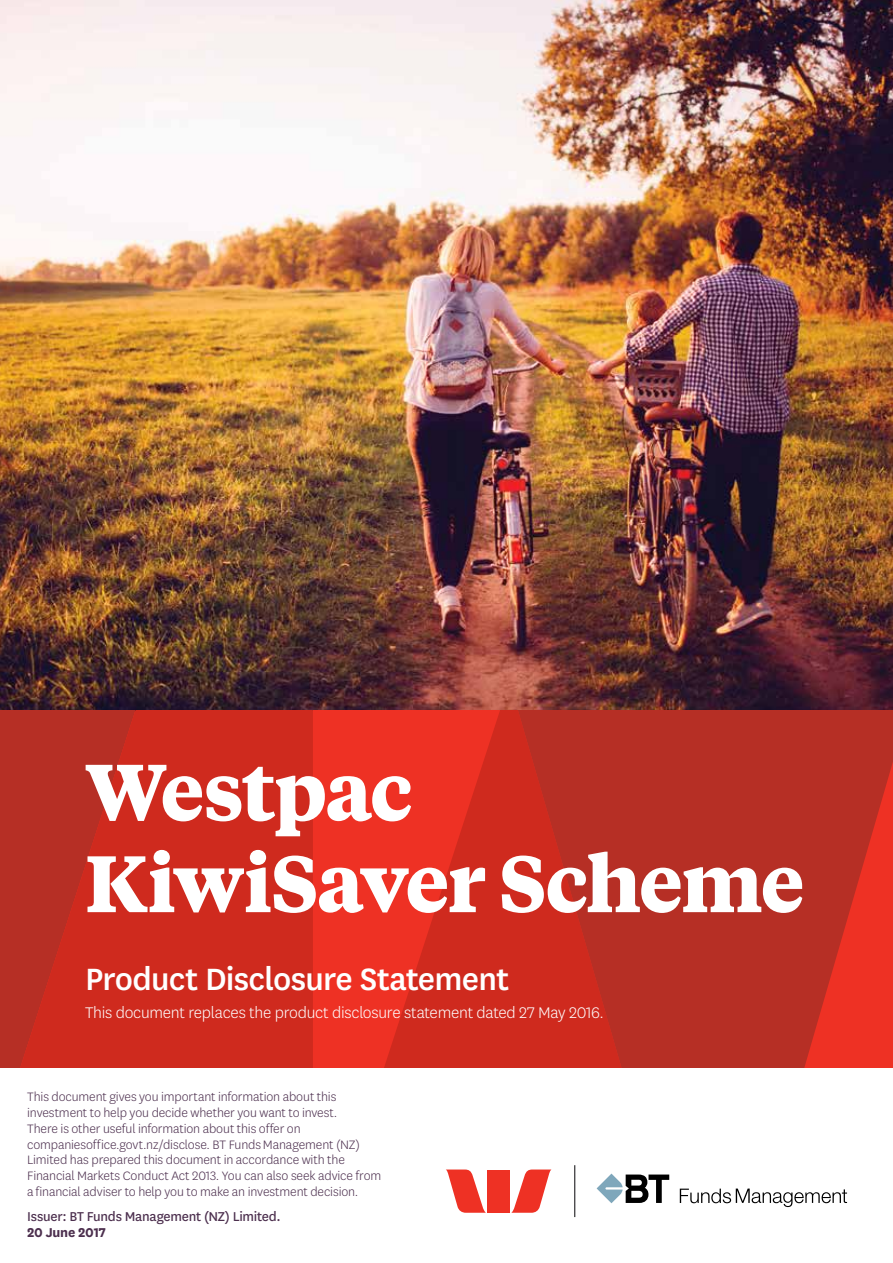
<style>
.page{position:relative;width:893px;height:1263px;background:#fff}
.page>*{position:absolute;margin:0;border:0;box-sizing:border-box;transform-origin:0 0}
.t1{font:700 79.5px/91.5px "Tiempos Text";letter-spacing:-.03em;color:#fff}
.t2{font:500 36px "National LF";letter-spacing:-.02em;color:#fff}
.t3{font:300 18px "National LF";letter-spacing:-.015em;color:#fff}
.t4{font:15px "National LF";letter-spacing:-.015em;color:#4c2f4e}
.t5{font:700 15px "National LF";letter-spacing:-.015em;color:#4c2f4e}
.t6{font:300 14.25px/15.8px "National LF";letter-spacing:-.01em;color:#4c2f4e}
</style>
<div class="page">
<img style="left:0;top:0;width:893px;height:711px">
<div style="left:313px;top:711px;width:6px;height:356px;background:#ee3124"></div>
<svg style="left:0;top:711px;width:313px;height:356px;background:#c82b1f"></svg>
<svg style="left:319px;top:711px;width:190px;height:356px;background:#e32e21"></svg>
<svg style="left:509px;top:711px;width:384px;height:356px;background:#bf2e23"></svg>
<svg style="left:511px;top:1169px;width:41px;height:44px"></svg>
<svg style="left:446px;top:1169px;width:40px;height:44px"></svg>
<div style="left:487px;top:1170px;width:23px;height:42px;background:#ee3124"></div>
<hr style="left:574px;top:1165px;width:1px;height:52px;background:#414042">
<svg style="left:597px;top:1173px;width:72px;height:30px"></svg>
<svg style="left:680px;top:1188px;width:167px;height:19px"></svg>
<h1 class="t1" style="left:85px;top:743px;width:721px">Westpac<br>KiwiSaver Scheme</h1>
<h2 class="t2" style="left:85px;top:954px;width:425px">Product Disclosure Statement</h2>
<p class="t3" style="left:85px;top:1001px;width:520px">This document replaces the product disclosure statement dated 27 May 2016.</p>
<p class="t6" style="left:27px;top:1089px;width:356px">This document gives you important information about this investment to help you decide whether you want to invest.<br>There is other useful information about this offer on companiesoffice.govt.nz/disclose. BT Funds Management (NZ)<br>Limited has prepared this document in accordance with the Financial Markets Conduct Act 2013. You can also seek advice from a financial adviser to help you to make an investment decision.</p>
<p class="t4" style="left:27px;top:1206px;width:255px">Issuer: BT Funds Management (NZ) Limited.</p>
<p class="t5" style="left:27px;top:1222px;width:80px">20 June 2017</p>
</div>
